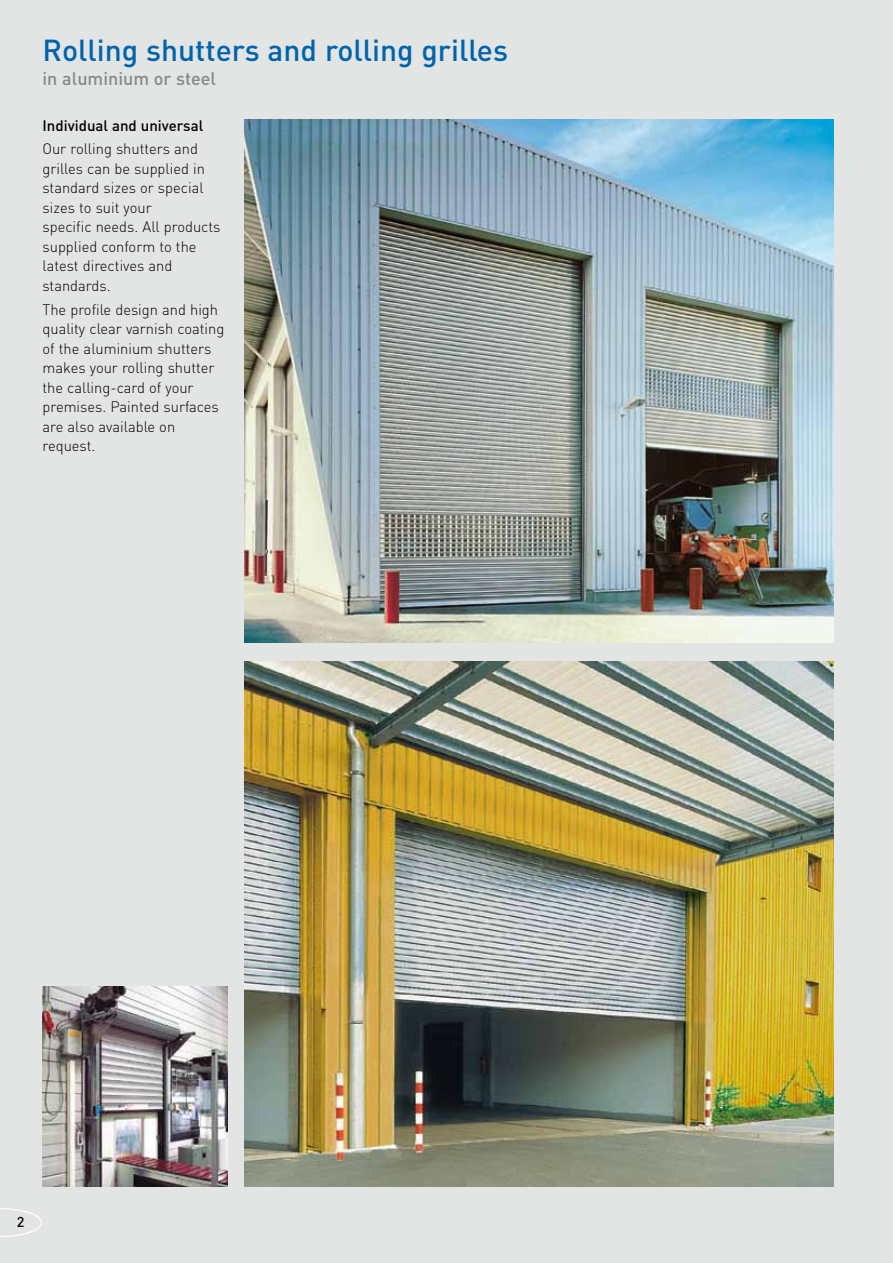
<style>
.page{position:relative;width:893px;height:1263px;background:#e3e4e4}
.page>*{position:absolute;margin:0;border:0;box-sizing:border-box;transform-origin:0 0}
.t1{font:500 30px "DIN Pro";color:#0064ad}
.t2{font:500 18px "DIN Pro";color:#87888a}
.t3{font:300 15px/19.5px "DIN Pro";color:#000}
.t4{font:500 15px "DIN Pro";color:#000}
.t5{font:500 14.25px "DIN Pro";color:#000}
</style>
<div class="page">
<svg style="left:0;top:1208px;width:42px;height:29px"></svg>
<img style="left:43px;top:986px;width:184px;height:200px">
<img style="left:244px;top:661px;width:589px;height:525px">
<img style="left:244px;top:119px;width:589px;height:524px">
<h1 class="t1" style="left:43px;top:30px;width:467px">Rolling shutters and rolling grilles</h1>
<p class="t2" style="left:43px;top:66px;width:175px">in aluminium or steel</p>
<p class="t4" style="left:43px;top:115px;width:162px">Individual and universal</p>
<p class="t3" style="left:43px;top:138px;width:180px">Our rolling shutters and grilles can be supplied in standard sizes or special sizes to suit your<br>specific needs. All products supplied conform to the latest directives and standards.</p>
<p class="t3" style="left:43px;top:299px;width:183px">The profile design and high quality clear varnish coating of the aluminium shutters makes your rolling shutter the calling-card of your premises. Painted surfaces are also available on request.</p>
<p class="t5" style="left:17px;top:1212px;width:9px">2</p>
</div>
